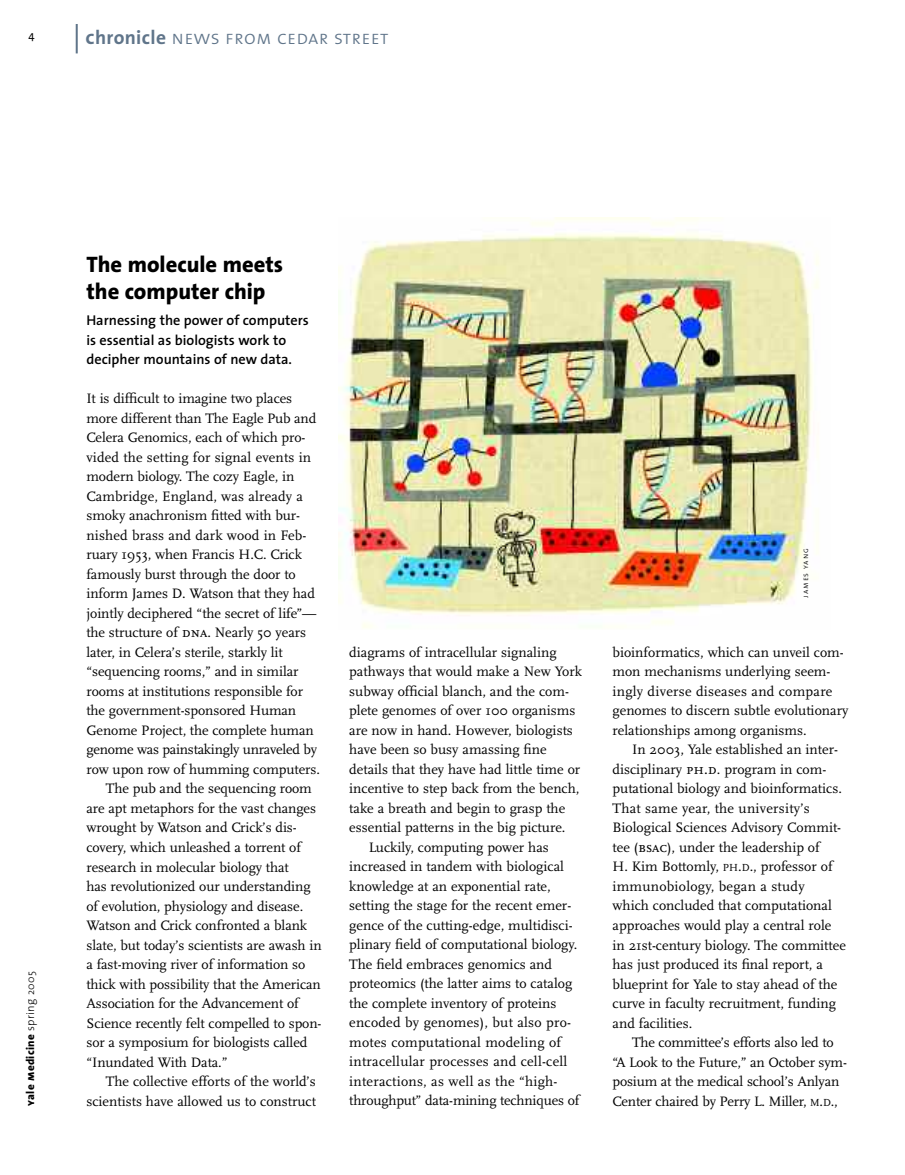
<style>
.page{position:relative;width:905px;height:1175px;background:#fff}
.page>*{position:absolute;margin:0;border:0;box-sizing:border-box;transform-origin:0 0}
.t1{font:800 22.5px/27px "The Sans";color:#000}
.t2{font:19.5px "The Sans Light Caps";letter-spacing:.015em;color:#60758a}
.t3{font:14.25px/19.5px "Scala";color:#000}
.t4{font:14.25px "Scala";letter-spacing:.02em;color:#000}
.t5{font:600 14.25px/19.5px "The Sans";color:#000}
.t6{font:14.25px "Scala";letter-spacing:-.02em;color:#000}
.t7{font:800 11.25px "The Sans";letter-spacing:.03em;color:#000}
.t8{font:11.25px "The Sans";color:#000}
.t9{font:8.25px "The Sans Light Caps";letter-spacing:.115em;color:#000}
.s1{font-family:"The Sans Bold Caps"}
.s2{font-family:"The Sans";font-weight:700}
.s3{font-family:"The Sans Extra Bold Caps";font-weight:400}
.s4{font-weight:300}
.s5{font-weight:300;font-size:10.5px}
.s6{font-family:"Scala Caps";font-size:15px}
.s7{font-size:10.65px}
</style>
<div class="page">
<hr style="left:76px;top:24px;width:2px;height:29px;background:#60758a">
<img style="left:339px;top:218px;width:480px;height:410px">
<p class="t8" style="left:28px;top:31px;width:8px">4</p>
<h2 class="t2" style="left:85px;top:31px;width:304px"><span class="s1">c</span><span class="s2">hronicle</span> news from cedar street</h2>
<p class="t7" style="left:26px;top:1105px;width:136px;rotate:-90deg"><span class="s3">y</span>ale <span class="s3">m</span>edicine <span class="s4">spring</span> <span class="s5">2005</span></p>
<h1 class="t1" style="left:86px;top:253px;width:198px">The molecule meets the computer chip</h1>
<p class="t5" style="left:86px;top:312px;width:224px">Harnessing the power of computers is essential as biologists work to decipher mountains of new data.</p>
<p class="t3" style="left:86px;top:390px;width:207px">It is difficult to imagine two places</p>
<p class="t3" style="left:86px;top:409px;width:231px">more different than The Eagle Pub and</p>
<p class="t3" style="left:86px;top:429px;width:220px">Celera Genomics, each of which pro-</p>
<p class="t3" style="left:86px;top:448px;width:226px">vided the setting for signal events in</p>
<p class="t3" style="left:86px;top:468px;width:209px">modern biology. The cozy Eagle, in</p>
<p class="t3" style="left:86px;top:487px;width:218px">Cambridge, England, was already a</p>
<p class="t3" style="left:86px;top:507px;width:215px">smoky anachronism fitted with bur-</p>
<p class="t3" style="left:86px;top:526px;width:222px">nished brass and dark wood in Feb-</p>
<p class="t3" style="left:86px;top:546px;width:217px">ruary 1953, when Francis H.C. Crick</p>
<p class="t3" style="left:86px;top:565px;width:211px">famously burst through the door to</p>
<p class="t3" style="left:86px;top:585px;width:230px">inform James D. Watson that they had</p>
<p class="t3" style="left:86px;top:604px;width:231px">jointly deciphered “the secret of life”—</p>
<p class="t3" style="left:86px;top:624px;width:221px">the structure of <span class="s6">dna</span>. Nearly 50 years</p>
<p class="t3" style="left:86px;top:643px;width:198px">later, in Celera’s sterile, starkly lit</p>
<p class="t3" style="left:86px;top:663px;width:214px">“sequencing rooms,” and in similar</p>
<p class="t3" style="left:86px;top:682px;width:218px">rooms at institutions responsible for</p>
<p class="t3" style="left:86px;top:702px;width:211px">the government-sponsored Human</p>
<p class="t3" style="left:86px;top:721px;width:229px">Genome Project, the complete human</p>
<p class="t6" style="left:86px;top:744px;width:232px">genome was painstakingly unraveled by</p>
<p class="t3" style="left:86px;top:760px;width:235px">row upon row of humming computers.</p>
<p class="t3" style="left:106px;top:780px;width:207px">The pub and the sequencing room</p>
<p class="t3" style="left:86px;top:799px;width:231px">are apt metaphors for the vast changes</p>
<p class="t3" style="left:86px;top:819px;width:212px">wrought by Watson and Crick’s dis-</p>
<p class="t3" style="left:86px;top:838px;width:216px">covery, which unleashed a torrent of</p>
<p class="t3" style="left:86px;top:858px;width:204px">research in molecular biology that</p>
<p class="t3" style="left:86px;top:877px;width:226px">has revolutionized our understanding</p>
<p class="t3" style="left:86px;top:897px;width:218px">of evolution, physiology and disease.</p>
<p class="t3" style="left:86px;top:916px;width:222px">Watson and Crick confronted a blank</p>
<p class="t3" style="left:86px;top:936px;width:237px">slate, but today’s scientists are awash in</p>
<p class="t3" style="left:86px;top:955px;width:220px">a fast-moving river of information so</p>
<p class="t3" style="left:86px;top:975px;width:236px">thick with possibility that the American</p>
<p class="t3" style="left:86px;top:994px;width:214px">Association for the Advancement of</p>
<p class="t3" style="left:86px;top:1014px;width:236px">Science recently felt compelled to spon-</p>
<p class="t3" style="left:86px;top:1033px;width:222px">sor a symposium for biologists called</p>
<p class="t3" style="left:86px;top:1053px;width:143px">“Inundated With Data.”</p>
<p class="t3" style="left:106px;top:1072px;width:211px">The collective efforts of the world’s</p>
<p class="t3" style="left:86px;top:1092px;width:231px">scientists have allowed us to construct</p>
<p class="t3" style="left:349px;top:643px;width:209px">diagrams of intracellular signaling</p>
<p class="t3" style="left:349px;top:663px;width:234px">pathways that would make a New York</p>
<p class="t3" style="left:349px;top:682px;width:221px">subway official blanch, and the com-</p>
<p class="t3" style="left:349px;top:702px;width:228px">plete genomes of over 100 organisms</p>
<p class="t3" style="left:349px;top:721px;width:225px">are now in hand. However, biologists</p>
<p class="t3" style="left:349px;top:741px;width:199px">have been so busy amassing fine</p>
<p class="t3" style="left:349px;top:760px;width:232px">details that they have had little time or</p>
<p class="t3" style="left:349px;top:780px;width:232px">incentive to step back from the bench,</p>
<p class="t3" style="left:349px;top:799px;width:217px">take a breath and begin to grasp the</p>
<p class="t3" style="left:349px;top:819px;width:218px">essential patterns in the big picture.</p>
<p class="t3" style="left:369px;top:838px;width:181px">Luckily, computing power has</p>
<p class="t3" style="left:349px;top:858px;width:216px">increased in tandem with biological</p>
<p class="t3" style="left:349px;top:877px;width:203px">knowledge at an exponential rate,</p>
<p class="t3" style="left:349px;top:897px;width:223px">setting the stage for the recent emer-</p>
<p class="t3" style="left:349px;top:916px;width:225px">gence of the cutting-edge, multidisci-</p>
<p class="t3" style="left:349px;top:936px;width:229px">plinary field of computational biology.</p>
<p class="t3" style="left:349px;top:955px;width:204px">The field embraces genomics and</p>
<p class="t3" style="left:349px;top:975px;width:224px">proteomics (the latter aims to catalog</p>
<p class="t3" style="left:349px;top:994px;width:209px">the complete inventory of proteins</p>
<p class="t4" style="left:349px;top:1016px;width:223px">encoded by genomes), but also pro-</p>
<p class="t4" style="left:349px;top:1036px;width:213px">motes computational modeling of</p>
<p class="t4" style="left:349px;top:1055px;width:220px">intracellular processes and cell-cell</p>
<p class="t4" style="left:349px;top:1075px;width:210px">interactions, as well as the “high-</p>
<p class="t3" style="left:349px;top:1092px;width:231px">throughput” data-mining techniques of</p>
<p class="t9" style="left:802px;top:598px;width:51px;rotate:-90deg">james yang</p>
<p class="t3" style="left:612px;top:643px;width:237px">bioinformatics, which can unveil com&shy;mon mechanisms underlying seem&shy;ingly diverse diseases and compare genomes to discern subtle evolutionary relationships among organisms.</p>
<p class="t3" style="left:612px;top:741px;width:235px;text-indent:20px">In 2003, Yale established an inter&shy;disciplinary <span class="s6">ph.d</span>. program in com&shy;putational biology and bioinformatics.<br>That same year, the university’s Biological Sciences Advisory Commit&shy;tee (<span class="s6">bsac</span>), under the leadership of<br>H. Kim Bottomly, <span class="s7">PH</span>.<span class="s7">D</span>., professor of immunobiology, began a study<br>which concluded that computational approaches would play a central role in 21st-century biology. The committee has just produced its final report, a blueprint for Yale to stay ahead of the curve in faculty recruitment, funding and facilities.</p>
<p class="t3" style="left:612px;top:1033px;width:236px;text-indent:19px">The committee’s efforts also led to “A Look to the Future,” an October sym&shy;posium at the medical school’s Anlyan Center chaired by Perry L. Miller, <span class="s7">M</span>.<span class="s7">D</span>.,</p>
</div>
